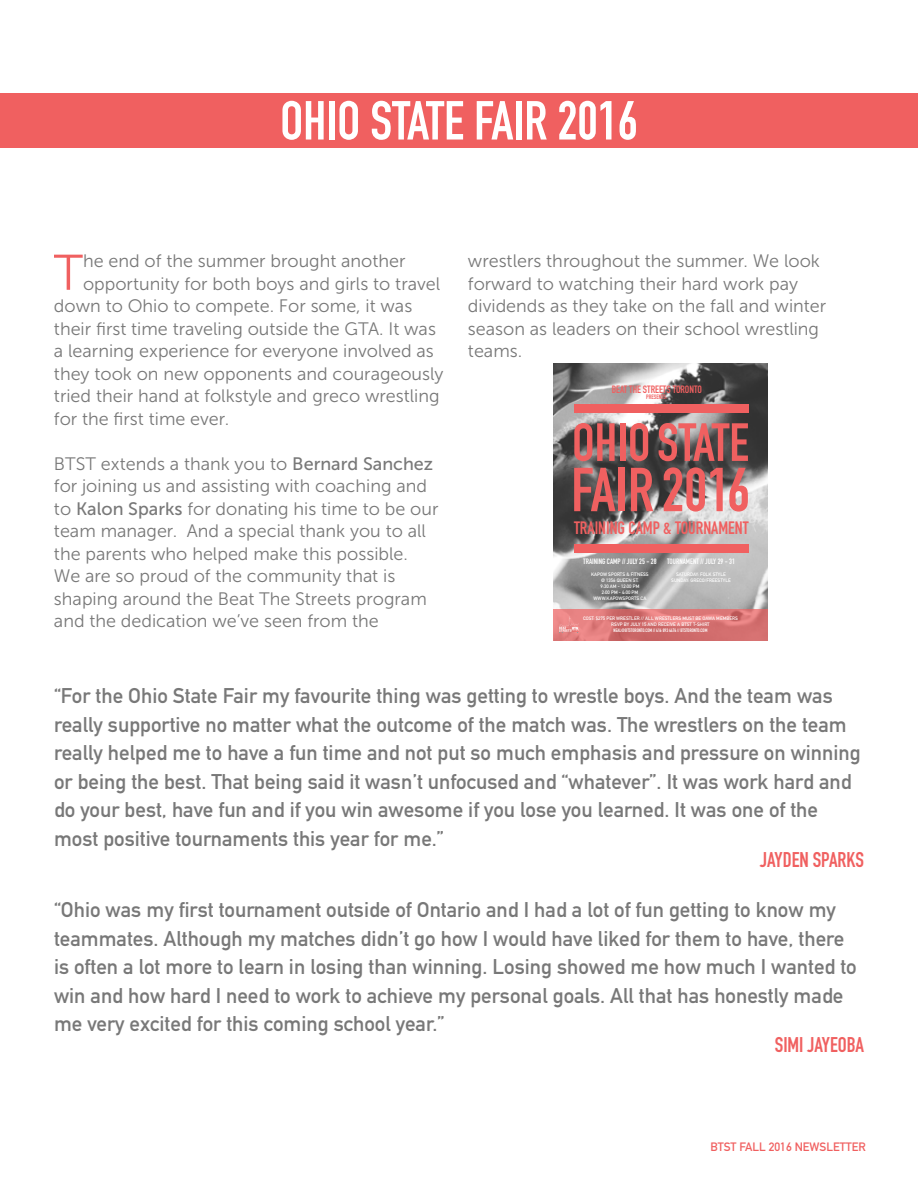
<style>
.page{position:relative;width:918px;height:1188px;background:#fff}
.page>*{position:absolute;margin:0;border:0;box-sizing:border-box;transform-origin:0 0}
.t1{font:61.05px "DIN Engschrift Std";color:#f06060}
.t2{font:54px "DIN Engschrift Std";color:#fff}
.t3{font:52.8px "DIN Engschrift Std";color:#f06060}
.t4{font:49.95px "Museo Sans 300";color:#f06060}
.t5{font:21px/28.5px "DIN Mittelschrift Std";color:#787878}
.t6{font:21px "DIN Engschrift Std";color:#f06060}
.t7{font:18px/22.5px "Museo Sans 300";color:#787878}
.t8{font:17.7px "DIN Engschrift Std";color:#f06060}
.t9{font:12px "DIN Mittelschrift Std";color:#f06060}
.t10{font:10.5px "DIN Engschrift Std";color:#f06060}
.t11{font:7.65px "DIN Engschrift Std";color:#fff}
.t12{font:6.3px "DIN Engschrift Std";color:#f06060}
.t13{font:4.95px/5.8px "DIN Mittelschrift Std";color:#fff;text-align:center}
.t14{font:4.95px "DIN Engschrift Std";color:#fff}
.s1{font-family:"Museo Sans 500"}
</style>
<div class="page">
<div style="left:0;top:93px;width:918px;height:55px;background:#f06060"></div>
<img style="left:554px;top:363px;width:214px;height:246px">
<svg style="left:554px;top:609px;width:214px;height:31px;background:#d87474"></svg>
<div style="left:574px;top:544px;width:175px;height:9px;background:#f06060"></div>
<div style="left:574px;top:405px;width:175px;height:8px;background:#f06060"></div>
<svg style="left:559px;top:616px;width:20px;height:16px"></svg>
<h2 class="t2" style="left:280px;top:89px;width:359px">OHIO STATE FAIR 2016</h2>
<h3 class="t4" style="left:54px;top:246px;width:31px">T</h3>
<p class="t7" style="left:83px;top:250px;width:324px">he end of the summer brought another</p>
<p class="t7" style="left:83px;top:272px;width:359px">opportunity for both boys and girls to travel</p>
<p class="t7" style="left:54px;top:295px;width:360px">down to Ohio to compete. For some, it was</p>
<p class="t7" style="left:54px;top:317px;width:383px">their first time traveling outside the GTA. It was</p>
<p class="t7" style="left:54px;top:340px;width:381px">a learning experience for everyone involved as</p>
<p class="t7" style="left:54px;top:362px;width:391px">they took on new opponents and courageously</p>
<p class="t7" style="left:54px;top:385px;width:387px">tried their hand at folkstyle and greco wrestling</p>
<p class="t7" style="left:54px;top:407px;width:177px">for the first time ever.</p>
<p class="t7" style="left:54px;top:452px;width:386px">BTST extends a thank you to <span class="s1">Bernard Sanchez </span>for joining us and assisting with coaching and to <span class="s1">Kalon Sparks</span> for donating his time to be our team manager. And a special thank you to all the parents who helped make this possible.<br>We are so proud of the community that is shaping around the Beat The Streets program and the dedication we’ve seen from the</p>
<p class="t7" style="left:468px;top:250px;width:360px">wrestlers throughout the summer. We look forward to watching their hard work pay dividends as they take on the fall and winter season as leaders on their school wrestling teams.</p>
<p class="t10" style="left:612px;top:383px;width:92px">BEAT THE STREETS TORONTO</p>
<p class="t12" style="left:646px;top:393px;width:23px">PRESENTS:</p>
<h3 class="t3" style="left:572px;top:411px;width:178px">OHIO STATE</h3>
<h1 class="t1" style="left:571px;top:454px;width:180px">FAIR 2016</h1>
<p class="t8" style="left:574px;top:517px;width:176px">TRAINING CAMP &amp; TOURNAMENT</p>
<p class="t11" style="left:583px;top:557px;width:75px">TRAINING CAMP // JULY 25 - 28</p>
<p class="t13" style="left:591px;top:571px;width:59px">KAPOW SPORTS &amp; FITNESS @ 1356 QUEEN ST.<br>9:30 AM - 12:00 PM<br>2:00 PM - 4:00 PM<br>WWW.KAPOWSPORTS.CA</p>
<p class="t11" style="left:667px;top:557px;width:69px">TOURNAMENT // JULY 29 - 31</p>
<p class="t13" style="left:671px;top:571px;width:61px">SATURDAY: FOLK STYLE<br>SUNDAY: GRECO/FREESTYLE</p>
<p class="t13" style="left:583px;top:615px;width:156px">COST: $275 PER WRESTLER // ALL WRESTLERS MUST BE OAWA MEMBERS<br>RSVP BY JULY 15 AND RECEIVE A BTST T-SHIRT</p>
<p class="t14" style="left:614px;top:627px;width:95px">NEAL@BTSTORONTO.COM // 416 893 4476 // BTSTORONTO.COM</p>
<p class="t5" style="left:54px;top:682px;width:808px">“For the Ohio State Fair my favourite thing was getting to wrestle boys. And the team was really supportive no matter what the outcome of the match was. The wrestlers on the team really helped me to have a fun time and not put so much emphasis and pressure on winning or being the best. That being said it wasn’t unfocused and “whatever”. It was work hard and do your best, have fun and if you win awesome if you lose you learned. It was one of the most positive tournaments this year for me.”</p>
<p class="t6" style="left:760px;top:847px;width:105px">JAYDEN SPARKS</p>
<p class="t5" style="left:54px;top:896px;width:804px">“Ohio was my first tournament outside of Ontario and I had a lot of fun getting to know my teammates. Although my matches didn’t go how I would have liked for them to have, there is often a lot more to learn in losing than winning. Losing showed me how much I wanted to win and how hard I need to work to achieve my personal goals. All that has honestly made me very excited for this coming school year.”</p>
<p class="t6" style="left:775px;top:1032px;width:91px">SIMI JAYEOBA</p>
<p class="t9" style="left:710px;top:1140px;width:157px">BTST FALL 2016 NEWSLETTER</p>
</div>
